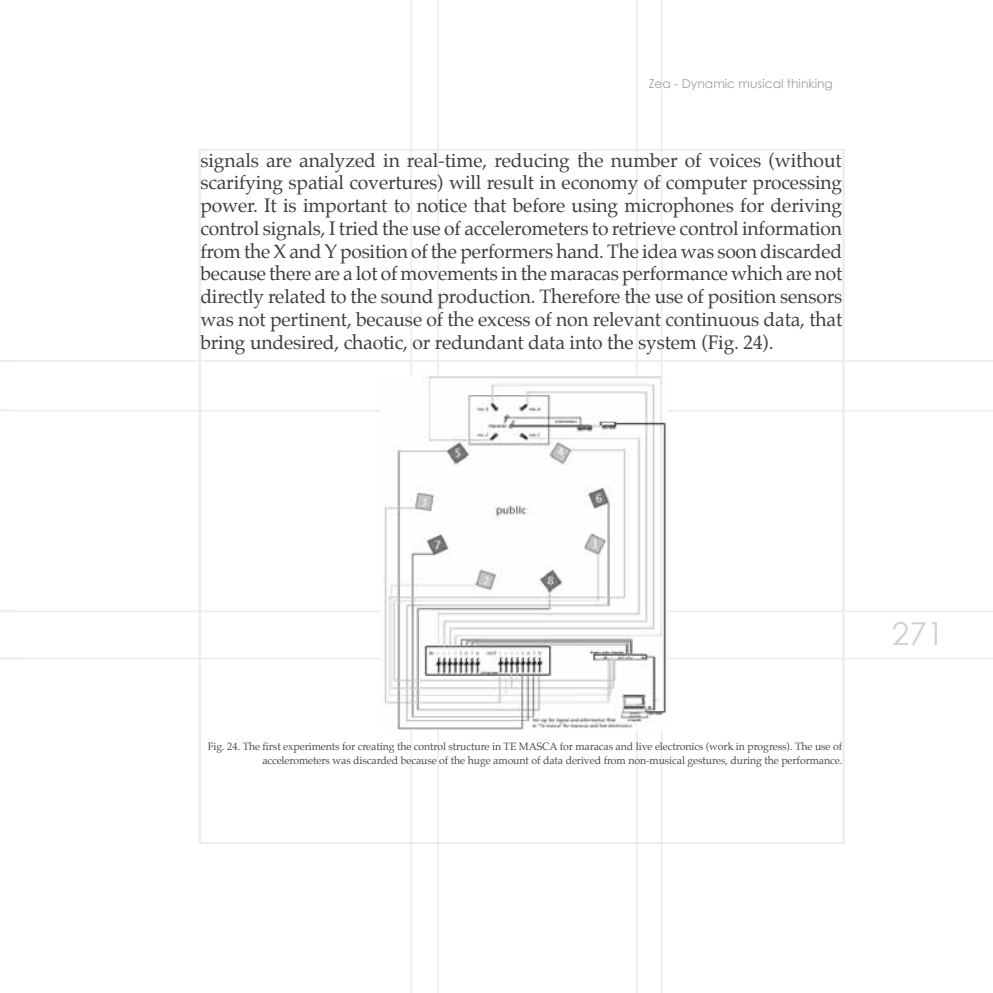
<style>
.page{position:relative;width:993px;height:993px;background:#fff}
.page>*{position:absolute;margin:0;border:0;box-sizing:border-box;transform-origin:0 0}
.t1{font:31.5px "Century Gothic";color:#d0d1d2}
.t2{font:19.25px/22.8px "Palatino";letter-spacing:-.01em;color:#3e3d40;text-align:justify}
.t3{font:12.25px "Century Gothic";color:#9c9e9f}
.t4{font:10.5px/14px "Palatino";letter-spacing:-.01em;color:#4b4b4d;text-align:right}
</style>
<div class="page">
<hr style="left:410px;top:0;width:2px;height:992px;background:#eceded">
<hr style="left:437px;top:0;width:2px;height:992px;background:#eceded">
<hr style="left:635px;top:0;width:2px;height:992px;background:#eceded">
<hr style="left:660px;top:0;width:2px;height:992px;background:#eceded">
<svg style="left:0;top:360px;width:18px;height:2px"></svg>
<svg style="left:0;top:409px;width:10px;height:2px"></svg>
<svg style="left:0;top:610px;width:18px;height:2px"></svg>
<hr style="left:0;top:657px;width:21px;height:2px;background:#eceded">
<hr style="left:18px;top:360px;width:974px;height:2px;background:#eceded">
<hr style="left:11px;top:409px;width:981px;height:2px;background:#eceded">
<hr style="left:18px;top:610px;width:974px;height:2px;background:#eceded">
<hr style="left:13px;top:657px;width:979px;height:2px;background:#eceded">
<img style="left:381px;top:375px;width:286px;height:354px">
<p class="t3" style="left:648px;top:76px;width:185px">Zea - Dynamic musical thinking</p>
<p class="t2" style="left:200px;top:148px;width:643px">signals are analyzed in real-time, reducing the number of voices (without scarifying spatial covertures) will result in economy of computer processing power. It is important to notice that before using microphones for deriving control signals, I tried the use of accelerometers to retrieve control information from the X and Y position of the performers hand. The idea was soon discarded because there are a lot of movements in the maracas performance which are not directly related to the sound production. Therefore the use of position sensors was not pertinent, because of the excess of non relevant continuous data, that bring undesired, chaotic, or redundant data into the system (Fig. 24).</p>
<p class="t4" style="left:208px;top:739px;width:636px">Fig. 24. The first experiments for creating the control structure in TE MASCA for maracas and live electronics (work in progress). The use of accelerometers was discarded because of the huge amount of data derived from non-musical gestures, during the performance.</p>
<h1 class="t1" style="left:891px;top:614px;width:54px">271</h1>
</div>
